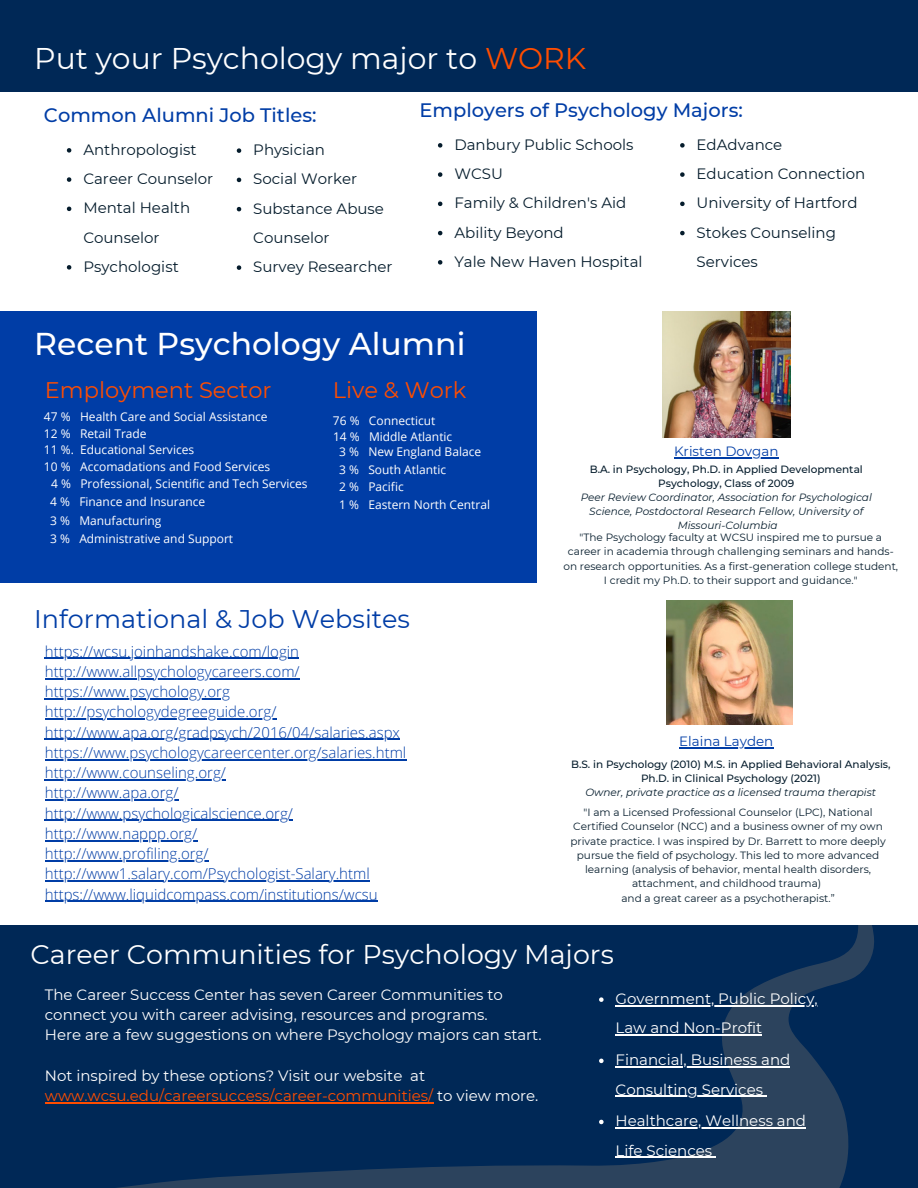
<style>
.page{position:relative;width:918px;height:1188px;background:#fff}
.page>*{position:absolute;margin:0;border:0;box-sizing:border-box;transform-origin:0 0}
.t1{font:500 31.5px "Montserrat";color:#fff}
.t2{font:29.85px "Montserrat";color:#fff}
.t3{font:27px "Montserrat";color:#fff}
.t4{font:25.5px "Montserrat";color:#003da6}
.t5{font:22.5px "Montserrat";color:#ff4d00}
.t6{font:500 19.5px "Montserrat";color:#003da6}
.t7{font:300 15px "Open Sans";color:#003da6}
.t8{font:15px/29.2px "Montserrat";color:#fff}
.t9{font:15px/29.2px "Montserrat";color:#051c2c}
.t10{font:13.5px "Montserrat";color:#003da6}
.t11{font:12px "Open Sans";color:#fff}
.t12{font:10.5px/14.2px "Montserrat";color:#051c2c;text-align:center}
.t13{font:italic 10.5px/14px "Montserrat";color:#051c2c;text-align:center}
.t14{font:500 10.5px/14px "Montserrat";color:#051c2c;text-align:center}
.s1{color:#ff4d00}
</style>
<div class="page">
<div style="left:0;top:926px;width:918px;height:262px;background:#002856"></div>
<div style="left:0;top:312px;width:918px;height:271px;background:#003da6"></div>
<div style="left:0;top:0;width:918px;height:92px;background:#002856"></div>
<img style="left:666px;top:601px;width:126px;height:123px">
<div style="left:537px;top:306px;width:381px;height:282px;background:#fff"></div>
<img style="left:663px;top:312px;width:127px;height:126px">
<svg style="left:67px;top:148px;width:4px;height:5px"></svg>
<svg style="left:67px;top:177px;width:4px;height:5px"></svg>
<svg style="left:67px;top:207px;width:4px;height:4px"></svg>
<svg style="left:67px;top:265px;width:4px;height:5px"></svg>
<svg style="left:237px;top:148px;width:4px;height:5px"></svg>
<svg style="left:237px;top:178px;width:4px;height:4px"></svg>
<svg style="left:237px;top:207px;width:4px;height:4px"></svg>
<svg style="left:237px;top:265px;width:4px;height:5px"></svg>
<svg style="left:438px;top:143px;width:4px;height:5px"></svg>
<svg style="left:438px;top:172px;width:4px;height:5px"></svg>
<svg style="left:438px;top:202px;width:4px;height:4px"></svg>
<svg style="left:438px;top:231px;width:4px;height:4px"></svg>
<svg style="left:438px;top:260px;width:4px;height:5px"></svg>
<svg style="left:680px;top:143px;width:5px;height:5px"></svg>
<svg style="left:680px;top:172px;width:5px;height:5px"></svg>
<svg style="left:680px;top:202px;width:5px;height:4px"></svg>
<svg style="left:680px;top:231px;width:5px;height:4px"></svg>
<hr style="left:679px;top:747px;width:94px;height:2px;background:#003da6">
<hr style="left:674px;top:457px;width:105px;height:1px;background:#003da6">
<hr style="left:45px;top:658px;width:254px;height:1px;background:#003da6">
<hr style="left:45px;top:678px;width:255px;height:1px;background:#003da6">
<hr style="left:45px;top:698px;width:185px;height:1px;background:#003da6">
<hr style="left:45px;top:719px;width:232px;height:1px;background:#003da6">
<hr style="left:45px;top:739px;width:355px;height:1px;background:#003da6">
<hr style="left:45px;top:759px;width:361px;height:1px;background:#003da6">
<hr style="left:45px;top:779px;width:181px;height:1px;background:#003da6">
<hr style="left:45px;top:800px;width:133px;height:1px;background:#003da6">
<hr style="left:45px;top:820px;width:248px;height:1px;background:#003da6">
<hr style="left:45px;top:840px;width:152px;height:1px;background:#003da6">
<hr style="left:45px;top:860px;width:164px;height:1px;background:#003da6">
<hr style="left:45px;top:881px;width:325px;height:1px;background:#003da6">
<hr style="left:45px;top:901px;width:333px;height:1px;background:#003da6">
<svg style="left:31px;top:925px;width:851px;height:263px"></svg>
<svg style="left:599px;top:1120px;width:5px;height:4px"></svg>
<hr style="left:616px;top:1128px;width:190px;height:1px;background:#fff">
<hr style="left:616px;top:1157px;width:96px;height:1px;background:#fff">
<svg style="left:599px;top:1059px;width:5px;height:4px"></svg>
<hr style="left:616px;top:1066px;width:174px;height:2px;background:#fff">
<hr style="left:616px;top:1096px;width:147px;height:1px;background:#fff">
<svg style="left:599px;top:997px;width:5px;height:5px"></svg>
<hr style="left:616px;top:1005px;width:202px;height:1px;background:#fff">
<hr style="left:616px;top:1035px;width:146px;height:1px;background:#fff">
<p class="t2" style="left:34px;top:40px;width:553px">Put your Psychology major to <span class="s1">WORK</span></p>
<p class="t6" style="left:44px;top:103px;width:274px">Common Alumni Job Titles:</p>
<p class="t6" style="left:420px;top:98px;width:325px">Employers of Psychology Majors:</p>
<p class="t9" style="left:83px;top:135px;width:115px">Anthropologist</p>
<p class="t9" style="left:83px;top:164px;width:131px">Career Counselor</p>
<p class="t9" style="left:83px;top:193px;width:108px">Mental Health<br>Counselor</p>
<p class="t9" style="left:83px;top:252px;width:97px">Psychologist</p>
<p class="t9" style="left:253px;top:135px;width:73px">Physician</p>
<p class="t9" style="left:253px;top:164px;width:106px">Social Worker</p>
<p class="t9" style="left:253px;top:194px;width:132px">Substance Abuse<br>Counselor</p>
<p class="t9" style="left:253px;top:252px;width:141px">Survey Researcher</p>
<p class="t9" style="left:454px;top:130px;width:181px">Danbury Public Schools</p>
<p class="t9" style="left:454px;top:159px;width:50px">WCSU</p>
<p class="t9" style="left:454px;top:188px;width:173px">Family &amp; Children's Aid</p>
<p class="t9" style="left:454px;top:218px;width:111px">Ability Beyond</p>
<p class="t9" style="left:454px;top:247px;width:190px">Yale New Haven Hospital</p>
<p class="t1" style="left:34px;top:324px;width:433px">Recent Psychology Alumni</p>
<p class="t9" style="left:697px;top:130px;width:87px">EdAdvance</p>
<p class="t9" style="left:697px;top:159px;width:170px">Education Connection</p>
<p class="t9" style="left:697px;top:188px;width:162px">University of Hartford</p>
<p class="t9" style="left:697px;top:218px;width:141px">Stokes Counseling<br>Services</p>
<p class="t5" style="left:45px;top:376px;width:228px">Employment Sector</p>
<p class="t11" style="left:44px;top:408px;width:225px">47 % Health Care and Social Assistance</p>
<p class="t11" style="left:44px;top:425px;width:104px">12 % Retail Trade</p>
<p class="t11" style="left:44px;top:441px;width:152px">11 %. Educational Services</p>
<p class="t11" style="left:44px;top:458px;width:228px">10 % Accomadations and Food Services</p>
<p class="t11" style="left:50px;top:493px;width:157px">4 % Finance and Insurance</p>
<p class="t11" style="left:50px;top:512px;width:113px">3 % Manufacturing</p>
<p class="t11" style="left:50px;top:530px;width:185px">3 % Administrative and Support</p>
<p class="t11" style="left:51px;top:475px;width:258px">4 % Professional, Scientific and Tech Services</p>
<p class="t5" style="left:333px;top:376px;width:135px">Live &amp; Work</p>
<p class="t11" style="left:333px;top:412px;width:104px">76 % Connecticut</p>
<p class="t11" style="left:333px;top:429px;width:121px">14 % Middle Atlantic</p>
<p class="t11" style="left:339px;top:443px;width:144px">3 % New England Balace</p>
<p class="t11" style="left:339px;top:462px;width:108px">3 % South Atlantic</p>
<p class="t11" style="left:339px;top:479px;width:66px">2 % Pacific</p>
<p class="t11" style="left:339px;top:497px;width:152px">1 % Eastern North Central</p>
<p class="t4" style="left:34px;top:603px;width:377px">Informational &amp; Job Websites</p>
<p class="t7" style="left:45px;top:641px;width:256px">https://wcsu.joinhandshake.com/login</p>
<p class="t7" style="left:45px;top:661px;width:256px">http://www.allpsychologycareers.com/</p>
<p class="t7" style="left:45px;top:681px;width:187px">https://www.psychology.org</p>
<p class="t7" style="left:45px;top:701px;width:233px">http://psychologydegreeguide.org/</p>
<p class="t7" style="left:45px;top:722px;width:357px">http://www.apa.org/gradpsych/2016/04/salaries.aspx</p>
<p class="t7" style="left:45px;top:742px;width:363px">https://www.psychologycareercenter.org/salaries.html</p>
<p class="t7" style="left:45px;top:762px;width:183px">http://www.counseling.org/</p>
<p class="t7" style="left:45px;top:782px;width:135px">http://www.apa.org/</p>
<p class="t7" style="left:45px;top:803px;width:250px">http://www.psychologicalscience.org/</p>
<p class="t7" style="left:45px;top:823px;width:154px">http://www.nappp.org/</p>
<p class="t7" style="left:45px;top:843px;width:165px">http://www.profiling.org/</p>
<p class="t7" style="left:45px;top:863px;width:326px">http://www1.salary.com/Psychologist-Salary.html</p>
<p class="t7" style="left:45px;top:884px;width:334px">https://www.liquidcompass.com/institutions/wcsu</p>
<p class="t10" style="left:674px;top:443px;width:106px">Kristen Dovgan</p>
<p class="t14" style="left:590px;top:462px;width:275px">B.A. in Psychology, Ph.D. in Applied Developmental<br>Psychology, Class of 2009</p>
<p class="t13" style="left:581px;top:490px;width:293px">Peer Review Coordinator, Association for Psychological<br>Science, Postdoctoral Research Fellow, University of</p>
<p class="t13" style="left:678px;top:518px;width:102px">Missouri-Columbia</p>
<p class="t12" style="left:563px;top:530px;width:336px">"The Psychology faculty at WCSU inspired me to pursue a career in academia through challenging seminars and hands&shy;on research opportunities. As a first-generation college student, I credit my Ph.D. to their support and guidance."</p>
<p class="t10" style="left:679px;top:733px;width:96px">Elaina Layden</p>
<p class="t14" style="left:571px;top:757px;width:321px">B.S. in Psychology (2010) M.S. in Applied Behavioral Analysis,<br>Ph.D. in Clinical Psychology (2021)</p>
<p class="t13" style="left:585px;top:785px;width:292px">Owner, private practice as a licensed trauma therapist</p>
<p class="t12" style="left:570px;top:805px;width:317px">"I am a Licensed Professional Counselor (LPC), National Certified Counselor (NCC) and a business owner of my own private practice. I was inspired by Dr. Barrett to more deeply pursue the field of psychology. This led to more advanced learning (analysis of behavior, mental health disorders, attachment, and childhood trauma)</p>
<p class="t12" style="left:621px;top:891px;width:215px">and a great career as a psychotherapist.”</p>
<p class="t3" style="left:30px;top:938px;width:585px">Career Communities for Psychology Majors</p>
<p class="t8" style="left:45px;top:984px;width:460px;line-height:20.2px">The Career Success Center has seven Career Communities to connect you with career advising, resources and programs.</p>
<p class="t8" style="left:45px;top:1020px;width:498px">Here are a few suggestions on where Psychology majors can start.</p>
<p class="t8" style="left:45px;top:1065px;width:495px;line-height:20.2px">Not inspired by these options? Visit our website at <span class="s1">www.wcsu.edu/careersuccess/career-communities/</span> to view more.</p>
<p class="t8" style="left:616px;top:984px;width:204px">Government, Public Policy,<br>Law and Non-Profit</p>
<p class="t8" style="left:616px;top:1045px;width:176px">Financial, Business and<br>Consulting Services</p>
<p class="t8" style="left:616px;top:1106px;width:192px">Healthcare, Wellness and<br>Life Sciences</p>
</div>
